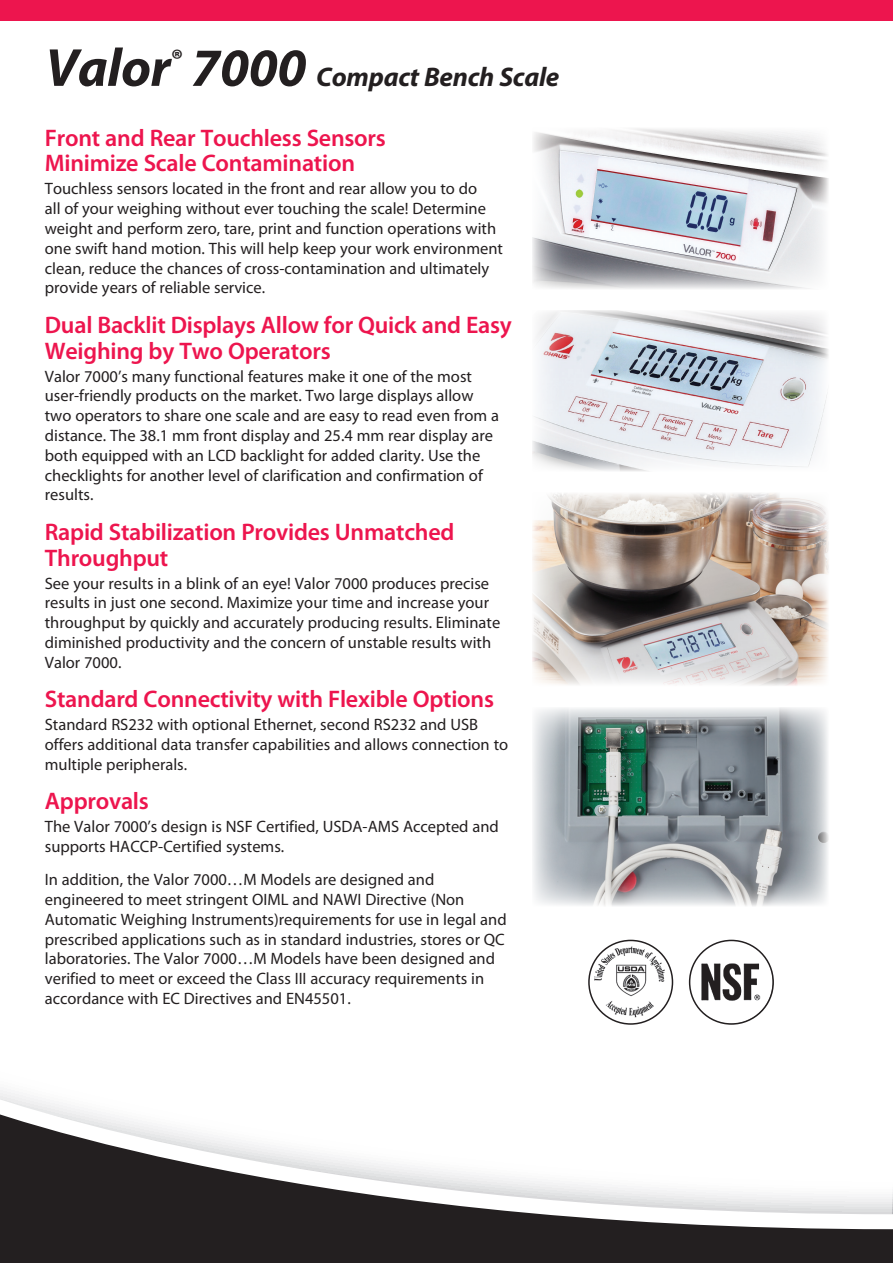
<style>
.page{position:relative;width:893px;height:1263px;background:#fff}
.page>*{position:absolute;margin:0;border:0;box-sizing:border-box;transform-origin:0 0}
.t1{font:italic 700 27px "Myriad Pro";letter-spacing:-.01em;color:#231f20}
.t2{font:600 24px/25.8px "Myriad Pro";letter-spacing:-.01em;color:#ed154e}
.t3{font:16.5px/19.8px "Myriad Pro";color:#231f20}
.s1{font-size:54px}
</style>
<div class="page">
<svg style="left:0;top:1096px;width:892px;height:167px"></svg>
<div style="left:0;top:0;width:893px;height:21px;background:#ed154e"></div>
<svg style="left:892px;top:1192px;width:1px;height:71px"></svg>
<img style="left:533px;top:707px;width:296px;height:199px">
<img style="left:532px;top:128px;width:297px;height:161px">
<img style="left:532px;top:493px;width:297px;height:193px">
<img style="left:532px;top:310px;width:297px;height:161px">
<img style="left:593px;top:945px;width:75px;height:75px">
<div style="left:588px;top:940px;width:85px;height:85px;border:2px solid #231f20;border-radius:50%"></div>
<img style="left:690px;top:940px;width:83px;height:84px;border-radius:42px">
<div style="left:689px;top:940px;width:85px;height:85px;border:2px solid #231f20;border-radius:50%"></div>
<h1 class="t1" style="left:45px;top:59px;width:516px"><span class="s1">Valor</span>® <span class="s1">7000</span> Compact Bench Scale</h1>
<h2 class="t2" style="left:45px;top:124px;width:343px">Front and Rear Touchless Sensors<br>Minimize Scale Contamination</h2>
<p class="t3" style="left:45px;top:179px;width:460px">Touchless sensors located in the front and rear allow you to do<br>all of your weighing without ever touching the scale! Determine weight and perform zero, tare, print and function operations with one swift hand motion. This will help keep your work environment clean, reduce the chances of cross-contamination and ultimately provide years of reliable service.</p>
<h2 class="t2" style="left:45px;top:311px;width:469px">Dual Backlit Displays Allow for Quick and Easy<br>Weighing by Two Operators</h2>
<p class="t3" style="left:45px;top:366px;width:456px">Valor 7000’s many functional features make it one of the most user-friendly products on the market. Two large displays allow two operators to share one scale and are easy to read even from a distance. The 38.1 mm front display and 25.4 mm rear display are both equipped with an LCD backlight for added clarity. Use the checklights for another level of clarification and confirmation of results.</p>
<h2 class="t2" style="left:45px;top:518px;width:411px">Rapid Stabilization Provides Unmatched<br>Throughput</h2>
<p class="t3" style="left:45px;top:573px;width:457px">See your results in a blink of an eye! Valor 7000 produces precise results in just one second. Maximize your time and increase your throughput by quickly and accurately producing results. Eliminate diminished productivity and the concern of unstable results with Valor 7000.</p>
<h2 class="t2" style="left:45px;top:685px;width:451px">Standard Connectivity with Flexible Options</h2>
<p class="t3" style="left:45px;top:714px;width:465px">Standard RS232 with optional Ethernet, second RS232 and USB offers additional data transfer capabilities and allows connection to multiple peripherals.</p>
<h2 class="t2" style="left:45px;top:787px;width:106px">Approvals</h2>
<p class="t3" style="left:45px;top:816px;width:455px">The Valor 7000’s design is NSF Certified, USDA-AMS Accepted and supports HACCP-Certified systems.</p>
<p class="t3" style="left:45px;top:869px;width:463px">In addition, the Valor 7000…M Models are designed and engineered to meet stringent OIML and NAWI Directive (Non Automatic Weighing Instruments)requirements for use in legal and prescribed applications such as in standard industries, stores or QC laboratories. The Valor 7000…M Models have been designed and verified to meet or exceed the Class III accuracy requirements in accordance with EC Directives and EN45501.</p>
</div>
